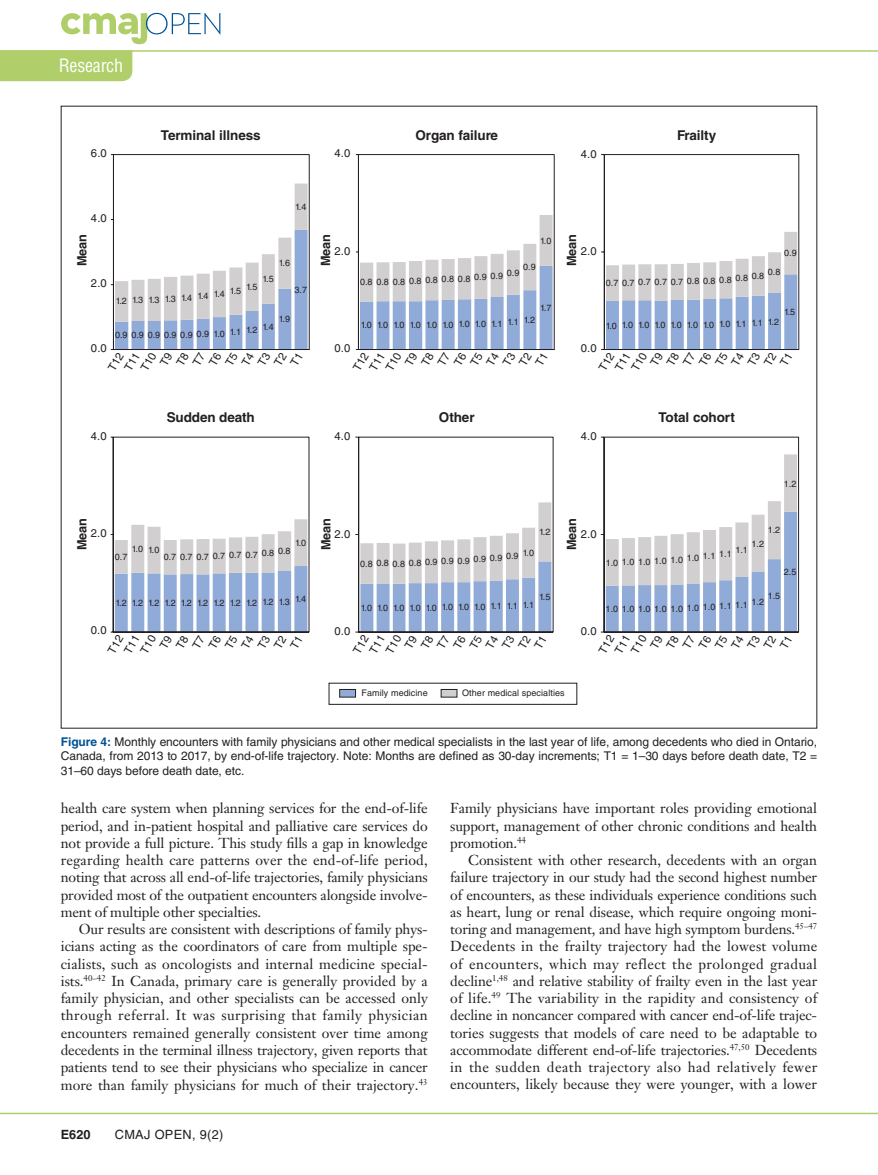
<style>
.page{position:relative;width:878px;height:1175px;background:#fff}
.page>*{position:absolute;margin:0;border:0;box-sizing:border-box;transform-origin:0 0}
.t1{font:condensed 18px "Helvetica LT Std";letter-spacing:-.01em;color:#fff}
.t2{font:14.25px/17.2px "Janson Text LT Std";letter-spacing:-.01em;color:#231f20;text-align:justify}
.t3{font:700 13.5px "Helvetica LT Std";letter-spacing:-.005em;color:#231f20}
.t4{font:700 12.75px "Helvetica LT Std";letter-spacing:-.01em;color:#231f20}
.t5{font:12.75px "Helvetica LT Std";letter-spacing:.025em;color:#231f20}
.t6{font:12px/14.2px "Helvetica LT Std";letter-spacing:-.005em;color:#231f20;text-align:justify}
.t7{font:11.25px "Helvetica LT Std";color:#231f20}
.t8{font:9px "Helvetica LT Std";letter-spacing:.01em;color:#231f20}
.s1{font-weight:700;color:#005295}
</style>
<div class="page">
<hr style="left:0;top:1112px;width:878px;height:2px;background:#afce69">
<svg style="left:61px;top:13px;width:159px;height:31px"></svg>
<hr style="left:0;top:50px;width:878px;height:2px;background:#afce69">
<div style="left:0;top:52px;width:132px;height:29px;background:#b0ce69"></div>
<svg style="left:110px;top:154px;width:689px;height:478px"></svg>
<svg style="left:339px;top:689px;width:118px;height:9px"></svg>
<svg style="left:110px;top:183px;width:197px;height:189px"></svg>
<svg style="left:352px;top:215px;width:200px;height:157px"></svg>
<svg style="left:598px;top:232px;width:199px;height:140px"></svg>
<svg style="left:110px;top:519px;width:197px;height:114px"></svg>
<svg style="left:352px;top:502px;width:199px;height:131px"></svg>
<svg style="left:598px;top:454px;width:199px;height:179px"></svg>
<p class="t1" style="left:59px;top:54px;width:66px">Research</p>
<p class="t7" style="left:91px;top:146px;width:17px">6.0</p>
<p class="t3" style="left:161px;top:127px;width:101px">Terminal illness</p>
<p class="t7" style="left:334px;top:146px;width:17px">4.0</p>
<p class="t3" style="left:415px;top:127px;width:84px">Organ failure</p>
<p class="t7" style="left:581px;top:147px;width:17px">4.0</p>
<p class="t3" style="left:677px;top:127px;width:41px">Frailty</p>
<p class="t8" style="left:295px;top:201px;width:13px">1.4</p>
<p class="t7" style="left:91px;top:211px;width:17px">4.0</p>
<p class="t4" style="left:74px;top:266px;width:34px;rotate:-90deg">Mean</p>
<p class="t7" style="left:91px;top:276px;width:17px">2.0</p>
<p class="t8" style="left:279px;top:258px;width:13px">1.6</p>
<p class="t8" style="left:262px;top:274px;width:13px">1.5</p>
<p class="t8" style="left:246px;top:281px;width:13px">1.5</p>
<p class="t8" style="left:116px;top:293px;width:127px">1.2 1.3 1.3 1.3 1.4 1.4 1.4 1.5</p>
<p class="t8" style="left:294px;top:284px;width:14px">3.7</p>
<p class="t8" style="left:279px;top:313px;width:13px">1.9</p>
<p class="t8" style="left:115px;top:329px;width:160px">0.9 0.9 0.9 0.9 0.9 0.9 1.0 1.1 1.2 1.4</p>
<p class="t4" style="left:318px;top:266px;width:34px;rotate:-90deg">Mean</p>
<p class="t7" style="left:334px;top:244px;width:17px">2.0</p>
<p class="t8" style="left:540px;top:235px;width:13px">1.0</p>
<p class="t8" style="left:523px;top:262px;width:14px">0.9</p>
<p class="t8" style="left:360px;top:274px;width:161px">0.8 0.8 0.8 0.8 0.8 0.8 0.8 0.9 0.9 0.9</p>
<p class="t8" style="left:540px;top:302px;width:13px">1.7</p>
<p class="t8" style="left:361px;top:319px;width:176px">1.0 1.0 1.0 1.0 1.0 1.0 1.0 1.0 1.1 1.1 1.2</p>
<p class="t4" style="left:564px;top:266px;width:34px;rotate:-90deg">Mean</p>
<p class="t7" style="left:581px;top:245px;width:17px">2.0</p>
<p class="t8" style="left:784px;top:248px;width:14px">0.9</p>
<p class="t8" style="left:606px;top:276px;width:176px">0.7 0.7 0.7 0.7 0.7 0.8 0.8 0.8 0.8 0.8 0.8</p>
<p class="t8" style="left:784px;top:307px;width:13px">1.5</p>
<p class="t8" style="left:605px;top:320px;width:175px">1.0 1.0 1.0 1.0 1.0 1.0 1.0 1.0 1.1 1.1 1.2</p>
<p class="t7" style="left:91px;top:341px;width:17px">0.0</p>
<p class="t7" style="left:334px;top:341px;width:17px">0.0</p>
<p class="t7" style="left:581px;top:341px;width:17px">0.0</p>
<p class="t3" style="left:167px;top:409px;width:90px">Sudden death</p>
<p class="t3" style="left:439px;top:409px;width:37px">Other</p>
<p class="t3" style="left:658px;top:409px;width:78px">Total cohort</p>
<p class="t7" style="left:91px;top:429px;width:17px">4.0</p>
<p class="t7" style="left:334px;top:430px;width:17px">4.0</p>
<p class="t7" style="left:581px;top:430px;width:17px">4.0</p>
<p class="t8" style="left:784px;top:478px;width:14px">1.2</p>
<p class="t4" style="left:74px;top:550px;width:34px;rotate:-90deg">Mean</p>
<p class="t7" style="left:91px;top:526px;width:17px">2.0</p>
<p class="t8" style="left:295px;top:537px;width:13px">1.0</p>
<p class="t8" style="left:132px;top:544px;width:29px">1.0 1.0</p>
<p class="t8" style="left:164px;top:550px;width:128px">0.7 0.7 0.7 0.7 0.7 0.7 0.8 0.8</p>
<p class="t8" style="left:115px;top:551px;width:14px">0.7</p>
<p class="t4" style="left:318px;top:550px;width:34px;rotate:-90deg">Mean</p>
<p class="t7" style="left:334px;top:527px;width:17px">2.0</p>
<p class="t8" style="left:539px;top:526px;width:13px">1.2</p>
<p class="t8" style="left:360px;top:556px;width:175px">0.8 0.8 0.8 0.8 0.9 0.9 0.9 0.9 0.9 0.9 1.0</p>
<p class="t4" style="left:563px;top:550px;width:34px;rotate:-90deg">Mean</p>
<p class="t7" style="left:581px;top:527px;width:17px">2.0</p>
<p class="t8" style="left:767px;top:525px;width:14px">1.2</p>
<p class="t8" style="left:751px;top:538px;width:14px">1.2</p>
<p class="t8" style="left:605px;top:554px;width:144px">1.0 1.0 1.0 1.0 1.0 1.0 1.1 1.1 1.1</p>
<p class="t8" style="left:783px;top:567px;width:14px">2.5</p>
<p class="t8" style="left:115px;top:597px;width:192px">1.2 1.2 1.2 1.2 1.2 1.2 1.2 1.2 1.2 1.2 1.3 1.4</p>
<p class="t8" style="left:539px;top:591px;width:13px">1.5</p>
<p class="t8" style="left:361px;top:602px;width:175px">1.0 1.0 1.0 1.0 1.0 1.0 1.0 1.0 1.1 1.1 1.1</p>
<p class="t8" style="left:767px;top:590px;width:14px">1.5</p>
<p class="t8" style="left:605px;top:603px;width:160px">1.0 1.0 1.0 1.0 1.0 1.0 1.0 1.1 1.1 1.2</p>
<p class="t7" style="left:91px;top:624px;width:17px">0.0</p>
<p class="t7" style="left:334px;top:624px;width:17px">0.0</p>
<p class="t7" style="left:581px;top:624px;width:17px">0.0</p>
<p class="t8" style="left:361px;top:688px;width:68px">Family medicine</p>
<p class="t8" style="left:462px;top:688px;width:104px">Other medical specialties</p>
<p class="t6" style="left:61px;top:735px;width:757px"><span class="s1">Figure 4:</span> Monthly encounters with family physicians and other medical specialists in the last year of life, among decedents who died in Ontario, Canada, from 2013 to 2017, by end-of-life trajectory. Note: Months are defined as 30-day increments; T1 = 1–30 days before death date, T2 = 31–60 days before death date, etc.</p>
<p class="t2" style="left:61px;top:799px;width:368px">health care system when planning services for the end-of-life period, and in-patient hospital and palliative care services do not provide a full picture. This study fills a gap in knowledge regarding health care patterns over the end-of-life period, noting that across all end-of-life trajectories, family physicians provided most of the outpatient encounters alongside involve&shy;ment of multiple other specialties.</p>
<p class="t2" style="left:61px;top:920px;width:368px;text-indent:18px">Our results are consistent with descriptions of family phys&shy;icians acting as the coordinators of care from multiple spe&shy;cialists, such as oncologists and internal medicine special&shy;ists.<sup>40–42</sup> In Canada, primary care is generally provided by a family physician, and other specialists can be accessed only through referral. It was surprising that family physician encounters remained generally consistent over time among decedents in the terminal illness trajectory, given reports that patients tend to see their physicians who specialize in cancer more than family physicians for much of their trajectory.<sup>43</sup></p>
<p class="t4" style="left:61px;top:1126px;width:31px">E620</p>
<p class="t5" style="left:115px;top:1127px;width:110px">CMAJ OPEN, 9(2)</p>
<p class="t2" style="left:450px;top:799px;width:368px">Family physicians have important roles providing emotional support, management of other chronic conditions and health promotion.<sup>44</sup></p>
<p class="t2" style="left:450px;top:851px;width:369px;text-indent:18px">Consistent with other research, decedents with an organ failure trajectory in our study had the second highest number of encounters, as these individuals experience conditions such as heart, lung or renal disease, which require ongoing moni&shy;toring and management, and have high symptom burdens.<sup>45–47<br></sup>Decedents in the frailty trajectory had the lowest volume of encounters, which may reflect the prolonged gradual decline<sup>1,48</sup> and relative stability of frailty even in the last year of life.<sup>49</sup> The variability in the rapidity and consistency of decline in noncancer compared with cancer end-of-life trajec&shy;tories suggests that models of care need to be adaptable to accommodate different end-of-life trajectories.<sup>47,50</sup> Decedents in the sudden death trajectory also had relatively fewer encounters, likely because they were younger, with a lower</p>
</div>
